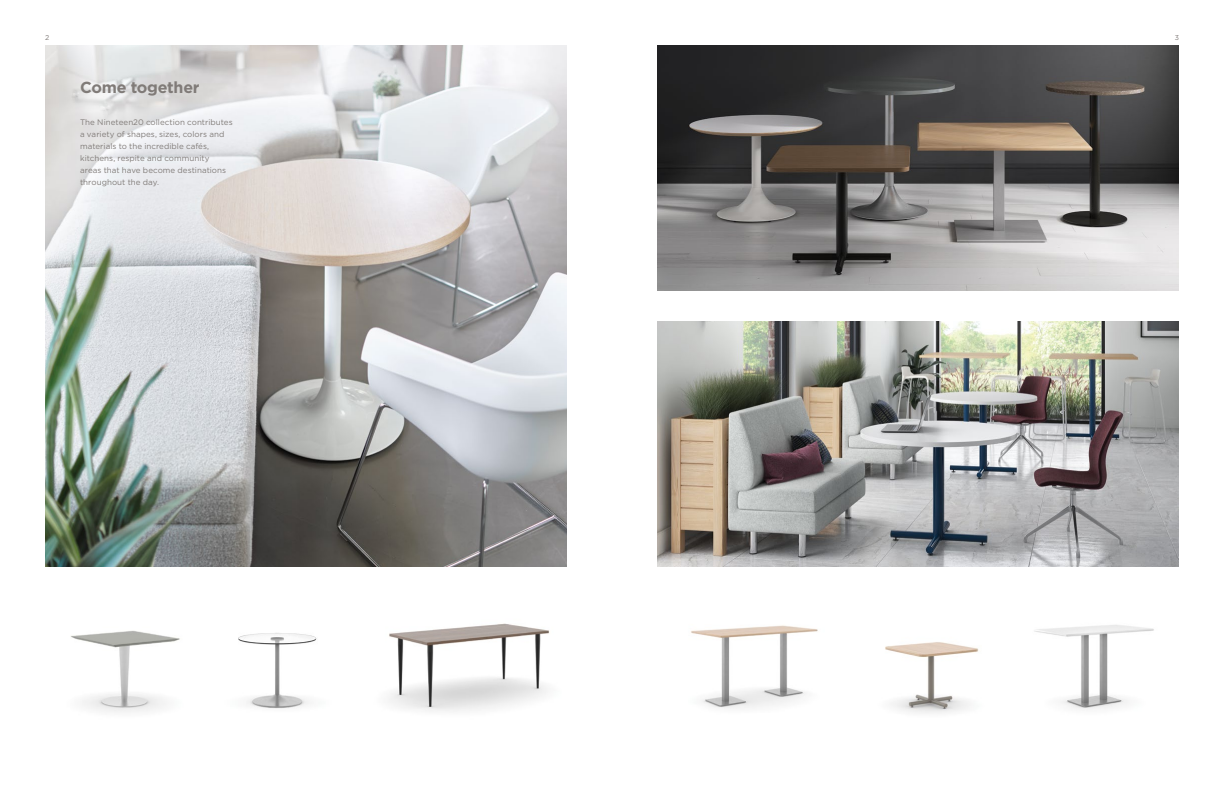
<style>
.page{position:relative;width:1224px;height:792px;background:#fff}
.page>*{position:absolute;margin:0;border:0;box-sizing:border-box;transform-origin:0 0}
.t1{font:700 16px "Gotham";letter-spacing:-.015em;color:#807b78}
.t2{font:8px/12px "Gotham";letter-spacing:.005em;color:#807b78}
.t3{font:7px "Gotham";color:#807b78}
</style>
<div class="page">
<img style="left:70px;top:630px;width:97px;height:82px">
<img style="left:691px;top:625px;width:92px;height:84px">
<img style="left:1073px;top:625px;width:81px;height:85px">
<img style="left:167px;top:633px;width:150px;height:76px">
<img style="left:389px;top:623px;width:161px;height:89px">
<img style="left:783px;top:625px;width:290px;height:88px">
<img style="left:45px;top:45px;width:522px;height:522px">
<img style="left:657px;top:321px;width:522px;height:246px">
<img style="left:657px;top:45px;width:522px;height:246px">
<p class="t3" style="left:45px;top:33px;width:6px">2</p>
<p class="t3" style="left:1175px;top:33px;width:6px">3</p>
<h1 class="t1" style="left:80px;top:77px;width:121px">Come together</h1>
<p class="t2" style="left:80px;top:116px;width:154px">The Nineteen20 collection contributes a variety of shapes, sizes, colors and materials to the incredible cafés, kitchens, respite and community areas that have become destinations throughout the day.</p>
</div>
